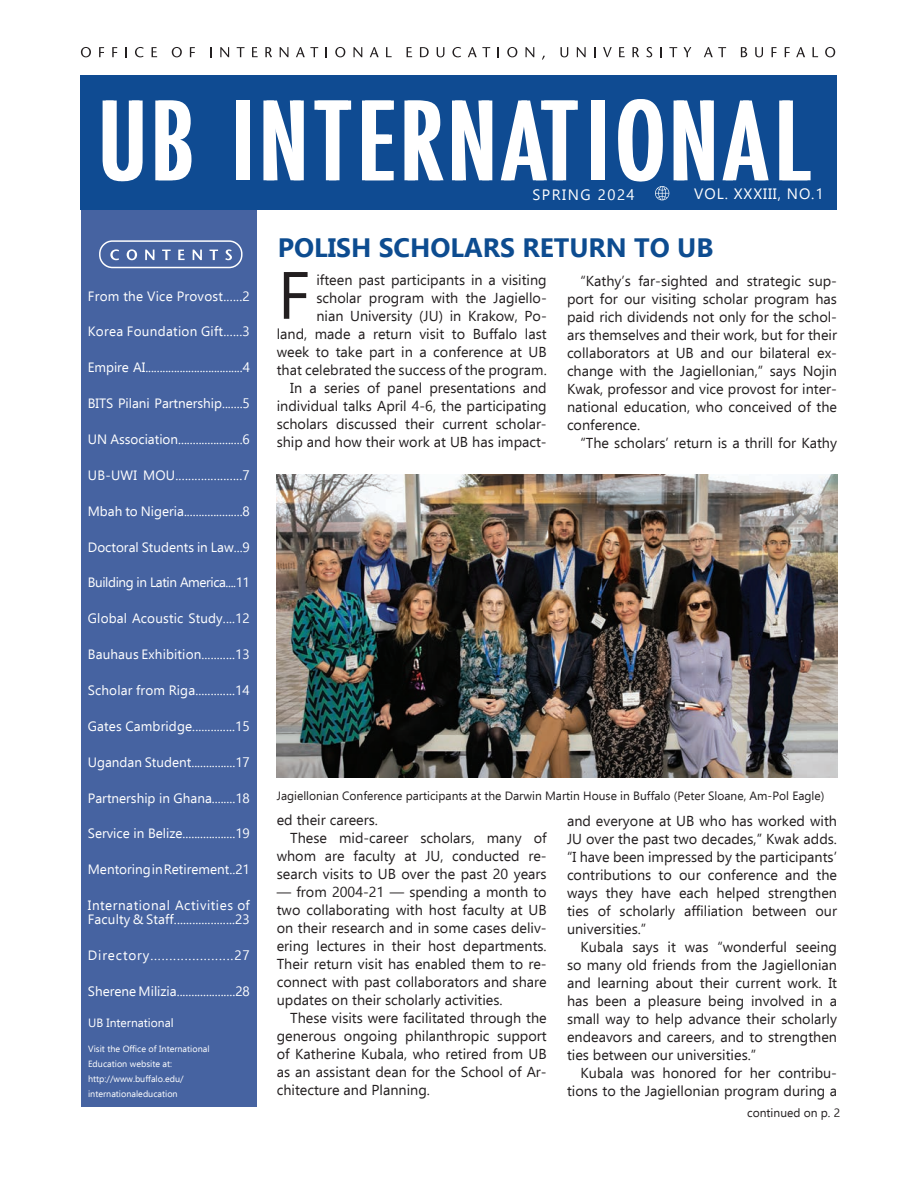
<style>
.page{position:relative;width:918px;height:1188px;background:#fff}
.page>*{position:absolute;margin:0;border:0;box-sizing:border-box;transform-origin:0 0}
.t1{font:66.75px "Ebrima";color:#231f20}
.t2{font:700 26.55px "Ebrima";color:#0d4c90}
.t3{font:15px "Ebrima";letter-spacing:.06em;color:#fff}
.t4{font:15px "Ebrima";letter-spacing:.1em;color:#fff}
.t5{font:14.4px/18px "Ebrima";color:#231f20;text-align:justify}
.t6{font:13.5px "Ebrima";color:#fff}
.t7{font:13.5px/14.2px "Ebrima";letter-spacing:.04em;color:#fff}
.t8{font:13.5px "Ebrima";letter-spacing:.02em;color:#fff}
.t9{font:13.5px "Ebrima";letter-spacing:.065em;color:#fff}
.t10{font:13.5px "Ebrima";letter-spacing:-.03em;color:#fff}
.t11{font:12px "Ebrima";color:#231f20}
.t12{font:12px "Ebrima";color:#fff}
.t13{font:9px/15px "Ebrima";color:#fff}
</style>
<div class="page">
<div style="left:81px;top:209px;width:175px;height:898px;background:#4663a1"></div>
<div style="left:81px;top:75px;width:756px;height:134px;background:#0f4b92"></div>
<div style="left:236px;top:101px;width:11px;height:79px;background:#fff"></div>
<svg style="left:452px;top:101px;width:40px;height:79px"></svg>
<svg style="left:404px;top:101px;width:40px;height:79px"></svg>
<svg style="left:362px;top:101px;width:32px;height:79px"></svg>
<svg style="left:314px;top:101px;width:37px;height:79px"></svg>
<svg style="left:263px;top:101px;width:41px;height:79px"></svg>
<div style="left:239px;top:101px;width:11px;height:79px;background:#fff"></div>
<svg style="left:155px;top:101px;width:37px;height:79px"></svg>
<svg style="left:103px;top:101px;width:40px;height:81px"></svg>
<div style="left:591px;top:101px;width:11px;height:79px;background:#fff"></div>
<svg style="left:779px;top:101px;width:32px;height:79px"></svg>
<svg style="left:722px;top:101px;width:47px;height:79px"></svg>
<div style="left:594px;top:101px;width:11px;height:79px;background:#fff"></div>
<svg style="left:501px;top:101px;width:77px;height:79px"></svg>
<svg style="left:81px;top:47px;width:10px;height:10px"></svg>
<svg style="left:99px;top:47px;width:5px;height:10px"></svg>
<svg style="left:112px;top:47px;width:5px;height:10px"></svg>
<svg style="left:125px;top:47px;width:2px;height:10px"></svg>
<svg style="left:135px;top:47px;width:9px;height:10px"></svg>
<svg style="left:152px;top:47px;width:5px;height:10px"></svg>
<svg style="left:172px;top:47px;width:10px;height:10px"></svg>
<svg style="left:190px;top:47px;width:5px;height:10px"></svg>
<svg style="left:210px;top:47px;width:2px;height:10px"></svg>
<svg style="left:220px;top:47px;width:9px;height:10px"></svg>
<svg style="left:237px;top:47px;width:8px;height:10px"></svg>
<svg style="left:252px;top:47px;width:6px;height:10px"></svg>
<svg style="left:265px;top:47px;width:7px;height:10px"></svg>
<svg style="left:280px;top:47px;width:8px;height:10px"></svg>
<svg style="left:296px;top:47px;width:22px;height:10px"></svg>
<svg style="left:335px;top:47px;width:10px;height:10px"></svg>
<svg style="left:353px;top:47px;width:9px;height:10px"></svg>
<svg style="left:370px;top:47px;width:9px;height:10px"></svg>
<svg style="left:386px;top:47px;width:6px;height:10px"></svg>
<svg style="left:407px;top:47px;width:5px;height:10px"></svg>
<svg style="left:420px;top:47px;width:9px;height:10px"></svg>
<svg style="left:437px;top:47px;width:7px;height:10px"></svg>
<svg style="left:452px;top:47px;width:9px;height:10px"></svg>
<svg style="left:468px;top:47px;width:22px;height:10px"></svg>
<svg style="left:507px;top:47px;width:10px;height:10px"></svg>
<svg style="left:525px;top:47px;width:9px;height:10px"></svg>
<svg style="left:560px;top:47px;width:8px;height:10px"></svg>
<svg style="left:577px;top:47px;width:9px;height:10px"></svg>
<svg style="left:594px;top:47px;width:2px;height:10px"></svg>
<svg style="left:603px;top:47px;width:9px;height:10px"></svg>
<svg style="left:619px;top:47px;width:6px;height:10px"></svg>
<svg style="left:632px;top:47px;width:7px;height:10px"></svg>
<svg style="left:646px;top:47px;width:6px;height:10px"></svg>
<svg style="left:660px;top:47px;width:2px;height:10px"></svg>
<svg style="left:669px;top:47px;width:8px;height:10px"></svg>
<svg style="left:683px;top:47px;width:8px;height:10px"></svg>
<svg style="left:704px;top:47px;width:22px;height:10px"></svg>
<svg style="left:741px;top:47px;width:6px;height:10px"></svg>
<svg style="left:755px;top:47px;width:8px;height:10px"></svg>
<svg style="left:771px;top:47px;width:5px;height:10px"></svg>
<svg style="left:785px;top:47px;width:5px;height:10px"></svg>
<svg style="left:796px;top:47px;width:9px;height:10px"></svg>
<svg style="left:812px;top:47px;width:6px;height:10px"></svg>
<svg style="left:825px;top:47px;width:10px;height:10px"></svg>
<svg style="left:99px;top:240px;width:144px;height:29px"></svg>
<svg style="left:618px;top:99px;width:96px;height:101px"></svg>
<img style="left:277px;top:474px;width:560px;height:304px">
<p class="t8" style="left:88px;top:286px;width:164px">From the Vice Provost......2</p>
<p class="t8" style="left:88px;top:322px;width:164px">Korea Foundation Gift......3</p>
<p class="t6" style="left:88px;top:357px;width:164px">Empire AI..................................4</p>
<p class="t6" style="left:88px;top:393px;width:164px">BITS Pilani Partnership.......5</p>
<p class="t6" style="left:88px;top:429px;width:164px">UN Association......................6</p>
<p class="t6" style="left:88px;top:465px;width:164px">UB-UWI MOU.....................7</p>
<p class="t6" style="left:88px;top:501px;width:164px">Mbah to Nigeria....................8</p>
<p class="t6" style="left:88px;top:537px;width:164px">Doctoral Students in Law...9</p>
<p class="t10" style="left:88px;top:573px;width:164px">Building in Latin America....11</p>
<p class="t6" style="left:88px;top:608px;width:164px">Global Acoustic Study....12</p>
<p class="t6" style="left:88px;top:644px;width:164px">Bauhaus Exhibition...........13</p>
<p class="t6" style="left:88px;top:680px;width:164px">Scholar from Riga.............14</p>
<p class="t6" style="left:88px;top:716px;width:164px">Gates Cambridge..............15</p>
<p class="t6" style="left:88px;top:752px;width:164px">Ugandan Student...............17</p>
<p class="t6" style="left:88px;top:788px;width:164px">Partnership in Ghana........18</p>
<p class="t6" style="left:88px;top:824px;width:164px">Service in Belize..................19</p>
<p class="t6" style="left:88px;top:859px;width:164px">Mentoring in Retirement..21</p>
<p class="t7" style="left:88px;top:898px;width:164px">International Activities of<br>Faculty &amp; Staff....................23</p>
<p class="t9" style="left:88px;top:945px;width:163px">Directory......................27</p>
<p class="t6" style="left:88px;top:981px;width:164px">Sherene Milizia....................28</p>
<p class="t12" style="left:88px;top:1014px;width:87px">UB International</p>
<p class="t13" style="left:88px;top:1041px;width:123px">Visit the Office of International<br>Education website at: http://www.buffalo.edu/ internationaleducation</p>
<p class="t4" style="left:532px;top:184px;width:104px">SPRING 2024</p>
<p class="t3" style="left:694px;top:182px;width:131px">VOL. XXXIII, NO.1</p>
<h2 class="t2" style="left:278px;top:226px;width:437px">POLISH SCHOLARS RETURN TO UB</h2>
<p class="t5" style="left:277px;top:271px;width:272px;text-align:right">ifteen past participants in a visiting scholar program with the Jagiello-<br>nian University (JU) in Krakow, Po-<br>land, made a return visit to Buffalo last week to take part in a conference at UB that celebrated the success of the program.<br>In a series of panel presentations and individual talks April 4-6, the participating scholars discussed their current scholar&shy;ship and how their work at UB has impact-</p>
<h1 class="t1" style="left:278px;top:246px;width:34px">F</h1>
<p class="t5" style="left:567px;top:271px;width:272px;text-indent:14px">“Kathy’s far-sighted and strategic sup&shy;port for our visiting scholar program has paid rich dividends not only for the schol&shy;ars themselves and their work, but for their collaborators at UB and our bilateral ex&shy;change with the Jagiellonian,” says Nojin Kwak, professor and vice provost for inter&shy;national education, who conceived of the conference.</p>
<p class="t5" style="left:580px;top:433px;width:258px">“The scholars’ return is a thrill for Kathy</p>
<p class="t11" style="left:277px;top:787px;width:549px">Jagiellonian Conference participants at the Darwin Martin House in Buffalo (Peter Sloane, Am-Pol Eagle)</p>
<p class="t5" style="left:277px;top:811px;width:103px">ed their careers.</p>
<p class="t5" style="left:290px;top:829px;width:258px">These mid-career scholars, many of</p>
<p class="t5" style="left:277px;top:847px;width:271px">whom are faculty at JU, conducted re-</p>
<p class="t5" style="left:277px;top:865px;width:272px">search visits to UB over the past 20 years</p>
<p class="t5" style="left:277px;top:883px;width:272px">— from 2004-21 — spending a month to two collaborating with host faculty at UB on their research and in some cases deliv&shy;ering lectures in their host departments.<br>Their return visit has enabled them to re&shy;connect with past collaborators and share updates on their scholarly activities.</p>
<p class="t5" style="left:277px;top:1009px;width:272px;text-indent:13px">These visits were facilitated through the generous ongoing philanthropic support of Katherine Kubala, who retired from UB as an assistant dean for the School of Ar&shy;chitecture and Planning.</p>
<p class="t5" style="left:567px;top:811px;width:272px">and everyone at UB who has worked with JU over the past two decades,” Kwak adds. “I have been impressed by the participants’ contributions to our conference and the ways they have each helped strengthen ties of scholarly affiliation between our universities.”</p>
<p class="t5" style="left:567px;top:937px;width:272px;text-indent:13px">Kubala says it was “wonderful seeing so many old friends from the Jagiellonian and learning about their current work. It has been a pleasure being involved in a small way to help advance their scholarly endeavors and careers, and to strengthen ties between our universities.”</p>
<p class="t5" style="left:567px;top:1063px;width:272px;text-align:right">Kubala was honored for her contribu&shy;tions to the Jagiellonian program during a</p>
<p class="t11" style="left:747px;top:1103px;width:95px">continued on p. 2</p>
</div>
